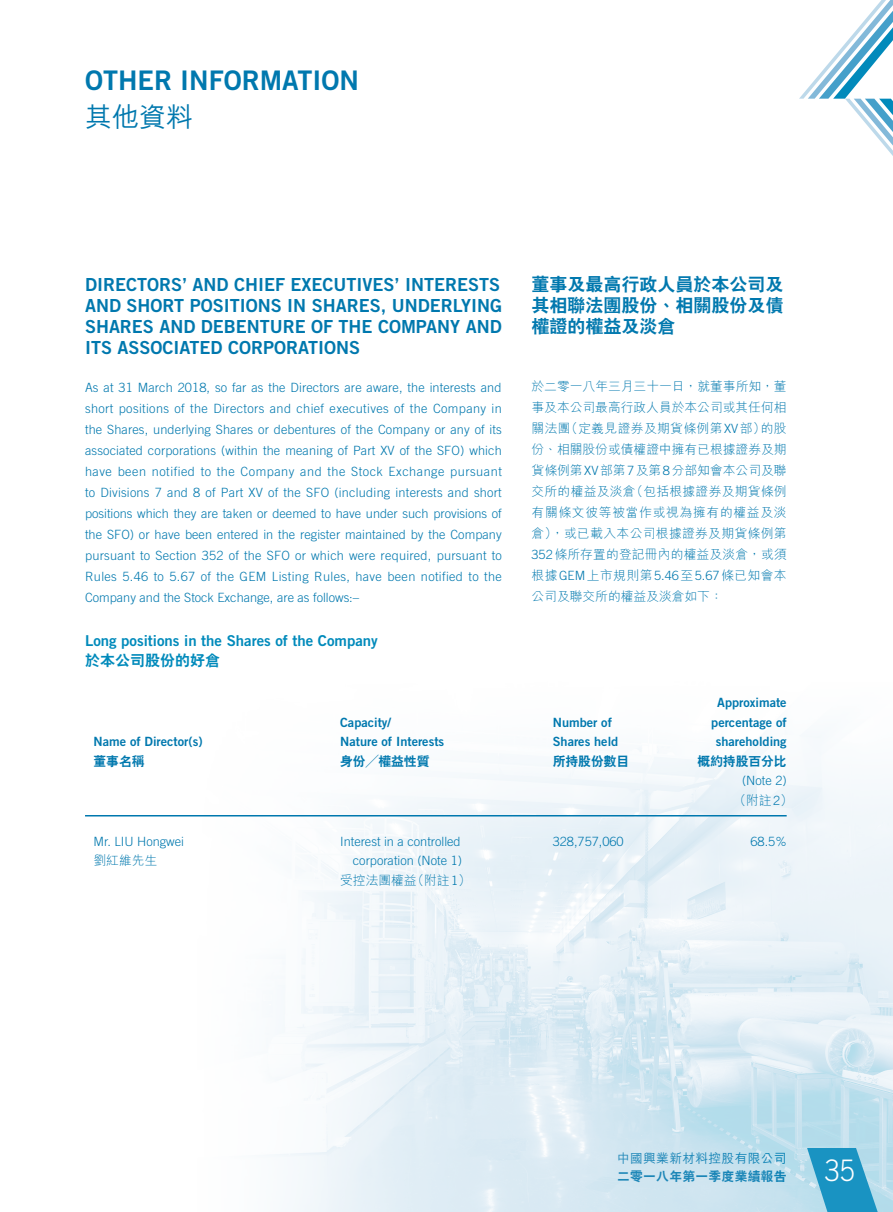
<style>
.page{position:relative;width:893px;height:1212px;background:#fff}
.page>*{position:absolute;margin:0;border:0;box-sizing:border-box;transform-origin:0 0}
.t1{font:300 29.7px "Trade Gothic LT Std";color:#fff;scale:.91 1}
.t2{font:27px "Trade Gothic LT Std Bd 2";color:#0078ae}
.t3{font:500 27px "M Hei HK";color:#0078ae}
.Subhead_1{font:18px/21px "Trade Gothic LT Std Bd 2";color:#0078ae;text-align:justify}
.副標題1{font:800 18px/21px "C Hei 2 HK";color:#0078ae;text-align:justify}
.Subhead_2{font:15px "Trade Gothic LT Std Bd 2";color:#018abb}
.副標題2{font:800 15px "C Hei 2 HK";color:#018abb}
.Body_Text{font:300 12.75px/21px "Trade Gothic LT Std";color:#0078ae;text-align:justify}
.內文{font:300 12.75px/21px "M Hei HK";letter-spacing:.015em;color:#0078ae;text-align:justify}
.Table{font:12.75px "Trade Gothic LT Std Bd 2";color:#0078ae}
.Table-2{font:300 12.75px "Trade Gothic LT Std";color:#0078ae}
.Table-3{font:800 12.75px "C Hei 2 HK";color:#0078ae}
.Table-4{font:300 12.75px "M Hei HK";color:#0078ae}
.t4{font:500 12.75px "M Hei HK";letter-spacing:.025em;color:#0078ae}
.Table-5{font:800 12.75px "C Hei 2 HK";letter-spacing:.025em;color:#0078ae}
.s1{font-family:"Trade Gothic LT Std"}
</style>
<div class="page">
<img style="left:189px;top:735px;width:704px;height:477px">
<svg style="left:799px;top:0;width:94px;height:156px"></svg>
<svg style="left:807px;top:1148px;width:78px;height:64px;background:#53aed1"></svg>
<hr style="left:85px;top:815px;width:702px;height:1px;background:#0078ae">
<h2 class="t2" style="left:85px;top:64px;width:275px">OTHER INFORMATION</h2>
<h2 class="t3" style="left:85px;top:97px;width:109px">其他資料</h2>
<p class="Subhead_1" style="left:85px;top:274px;width:418px">DIRECTORS’ AND CHIEF EXECUTIVES’ INTERESTS AND SHORT POSITIONS IN SHARES, UNDERLYING SHARES AND DEBENTURE OF THE COMPANY AND ITS ASSOCIATED CORPORATIONS</p>
<p class="Body_Text" style="left:85px;top:377px;width:418px">As at 31 March 2018, so far as the Directors are aware, the interests and short positions of the Directors and chief executives of the Company in the Shares, underlying Shares or debentures of the Company or any of its associated corporations (within the meaning of Part XV of the SFO) which have been notified to the Company and the Stock Exchange pursuant to Divisions 7 and 8 of Part XV of the SFO (including interests and short positions which they are taken or deemed to have under such provisions of the SFO) or have been entered in the register maintained by the Company pursuant to Section 352 of the SFO or which were required, pursuant to Rules 5.46 to 5.67 of the GEM Listing Rules, have been notified to the Company and the Stock Exchange, are as follows:–</p>
<p class="Subhead_2" style="left:85px;top:631px;width:294px">Long positions in the Shares of the Company</p>
<p class="副標題2" style="left:85px;top:653px;width:136px">於本公司股份的好倉</p>
<p class="副標題1" style="left:531px;top:274px;width:253px">董事及最高行政人員於本公司及其相聯法團股份、相關股份及債權證的權益及淡倉</p>
<p class="內文" style="left:531px;top:376px;width:257px">於二零一八年三月三十一日，就董事所知，董事及本公司最高行政人員於本公司或其任何相關法團（定義見證券及期貨條例第<span class="s1">XV</span>部）的股份、相關股份或債權證中擁有已根據證券及期貨條例第<span class="s1">XV</span>部第<span class="s1">7</span>及第<span class="s1">8</span>分部知會本公司及聯交所的權益及淡倉（包括根據證券及期貨條例有關條文彼等被當作或視為擁有的權益及淡倉），或已載入本公司根據證券及期貨條例第<span class="s1">352</span>條所存置的登記冊內的權益及淡倉，或須根據<span class="s1">GEM</span>上市規則第<span class="s1">5.46</span>至<span class="s1">5.67</span>條已知會本公司及聯交所的權益及淡倉如下：</p>
<p class="Table" style="left:717px;top:695px;width:71px">Approximate</p>
<p class="Table" style="left:340px;top:714px;width:52px">Capacity/</p>
<p class="Table" style="left:553px;top:714px;width:61px">Number of</p>
<p class="Table" style="left:711px;top:714px;width:77px">percentage of</p>
<p class="Table" style="left:94px;top:734px;width:111px">Name of Director(s)</p>
<p class="Table" style="left:340px;top:734px;width:106px">Nature of Interests</p>
<p class="Table" style="left:553px;top:734px;width:67px">Shares held</p>
<p class="Table" style="left:716px;top:734px;width:72px">shareholding</p>
<p class="Table-3" style="left:94px;top:755px;width:52px">董事名稱</p>
<p class="Table-3" style="left:340px;top:755px;width:91px">身份╱權益性質</p>
<p class="Table-3" style="left:553px;top:755px;width:78px">所持股份數目</p>
<p class="Table-3" style="left:697px;top:755px;width:91px">概約持股百分比</p>
<p class="Table-2" style="left:742px;top:773px;width:46px">(Note 2)</p>
<p class="Table-4" style="left:733px;top:794px;width:61px">（附註<span class="s1">2</span>）</p>
<p class="Table-2" style="left:94px;top:834px;width:92px">Mr. LIU Hongwei</p>
<p class="Table-2" style="left:340px;top:834px;width:122px">Interest in a controlled</p>
<p class="Table-2" style="left:553px;top:834px;width:72px">328,757,060</p>
<p class="Table-2" style="left:750px;top:834px;width:38px">68.5%</p>
<p class="Table-4" style="left:94px;top:854px;width:65px">劉紅維先生</p>
<p class="Table-2" style="left:353px;top:853px;width:111px">corporation (Note 1)</p>
<p class="Table-4" style="left:340px;top:874px;width:132px">受控法團權益（附註<span class="s1">1</span>）</p>
<p class="t4" style="left:617px;top:1148px;width:171px">中國興業新材料控股有限公司</p>
<p class="Table-5" style="left:617px;top:1169px;width:171px">二零一八年第一季度業績報告</p>
<h1 class="t1" style="left:825px;top:1153px;width:34px">35</h1>
</div>
